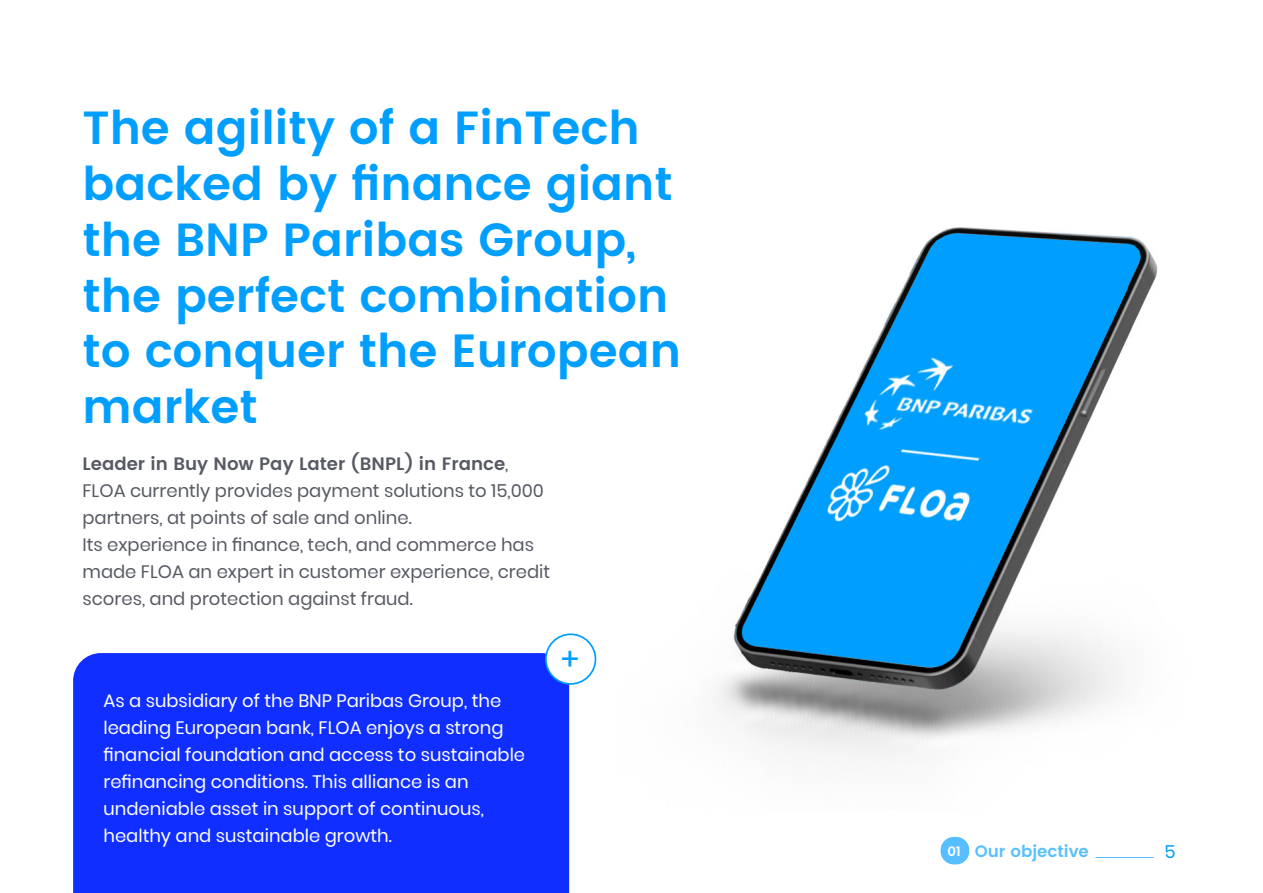
<style>
.page{position:relative;width:1263px;height:893px;background:#fff}
.page>*{position:absolute;margin:0;border:0;box-sizing:border-box;transform-origin:0 0}
.t1{font:600 46.5px/55.8px "Poppins";color:#009fff}
.t2{font:30.9px "Poppins";color:#009eff}
.t3{font:18px/27px "Poppins";color:#575a63}
.t4{font:18px/27px "Poppins";color:#fff}
.t5{font:18px "Poppins";color:#009fff}
.t6{font:600 16.5px "Poppins";color:#009fff}
.s1{font-weight:600}
.s2{font-size:13.35px;color:#fff}
</style>
<div class="page">
<div style="left:73px;top:652px;width:497px;height:241px;background:#102eff"></div>
<img style="left:715px;top:227px;width:443px;height:533px">
<div style="left:940px;top:837px;width:29px;height:27px;background:#57bfff;border-radius:13px"></div>
<hr style="left:1095px;top:857px;width:59px;height:1px;background:#009fff">
<div style="left:546px;top:634px;width:49px;height:50px;background:#fff;border-radius:50%"></div>
<div style="left:545px;top:633px;width:51px;height:52px;border:2px solid #009eff;border-radius:50%"></div>
<p class="t1" style="left:82px;top:102px;width:600px">The agility of a FinTech backed by finance giant the BNP Paribas Group, the perfect combination to conquer the European market</p>
<p class="t3" style="left:82px;top:450px;width:463px"><span class="s1">Leader in Buy Now Pay Later (BNPL) in France</span>,<br>FLOA currently provides payment solutions to 15,000 partners, at points of sale and online.</p>
<p class="t3" style="left:82px;top:531px;width:469px">Its experience in finance, tech, and commerce has made FLOA an expert in customer experience, credit scores, and protection against fraud.</p>
<p class="t4" style="left:103px;top:687px;width:423px">As a subsidiary of the BNP Paribas Group, the leading European bank, FLOA enjoys a strong financial foundation and access to sustainable refinancing conditions. This alliance is an undeniable asset in support of continuous, healthy and sustainable growth.</p>
<p class="t2" style="left:561px;top:641px;width:19px">+</p>
<p class="t6" style="left:947px;top:839px;width:143px"><span class="s2">01</span> Our objective</p>
<p class="t5" style="left:1164px;top:841px;width:13px">5</p>
</div>
